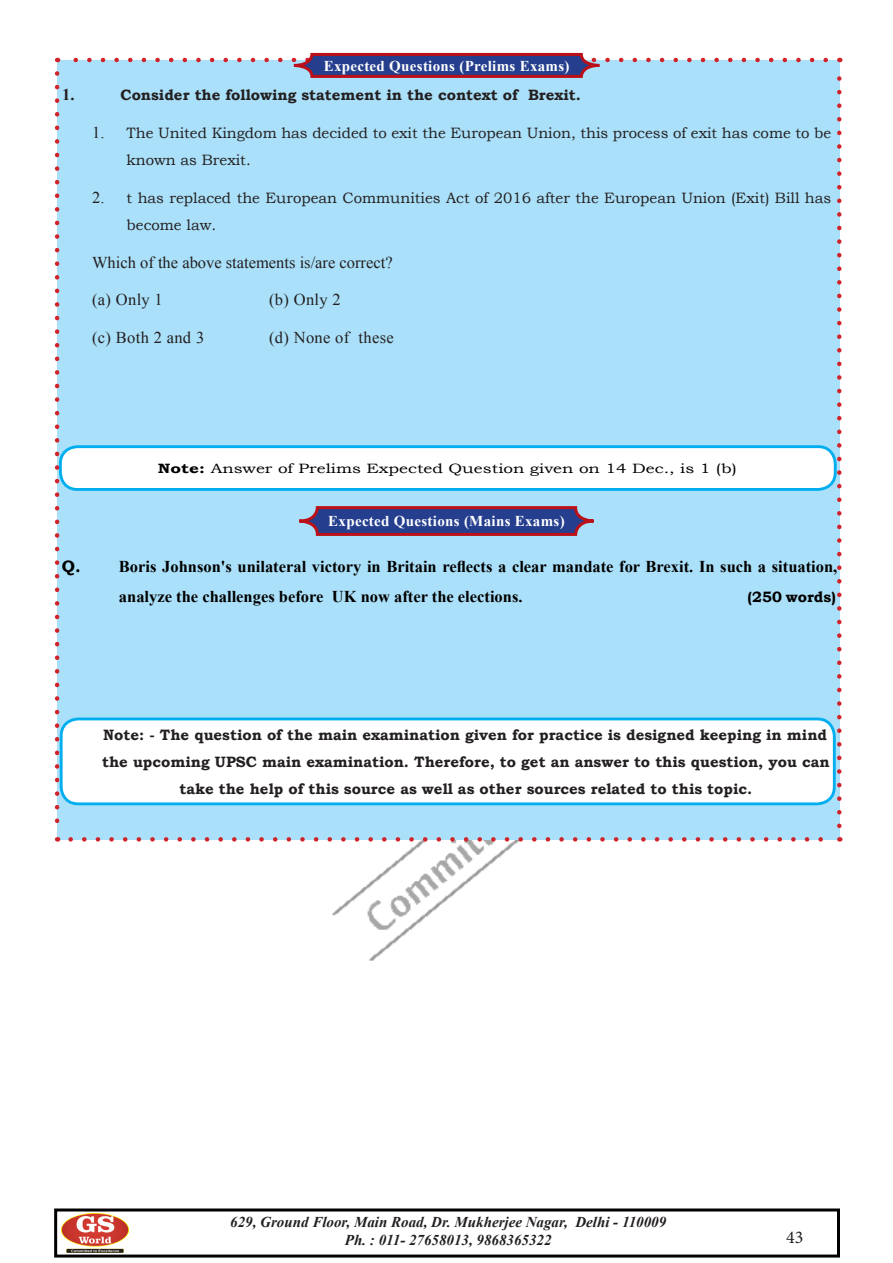
<style>
.page{position:relative;width:893px;height:1263px;background:#fff}
.page>*{position:absolute;margin:0;border:0;box-sizing:border-box;transform-origin:0 0}
.t1{font:18px "Minion Pro";color:#231f20}
.tab{font:700 16.5px/30px "Times New Roman";color:#000}
.Eng_Que{font:16.5px "Times New Roman";color:#231f20}
.Eng_Que-2{font:16.5px "Times New Roman";letter-spacing:.02em;color:#231f20}
.Eng_Que-3{font:700 16.5px "Times New Roman";color:#231f20}
.select{font:700 15px/27px "Bookman Old Style";color:#231f20;text-align:center}
.Eng_Que-4{font:15px/27px "Bookman Old Style";color:#231f20}
.t2{font:italic 700 15px/18px "Times New Roman";color:#231f20;text-align:center}
.t3{font:700 15px "Times New Roman";letter-spacing:.02em;color:#fff}
.Eng_Que-5{font:700 15px "Bookman Old Style";color:#231f20}
.tab-2{font:700 15px "Bookman Old Style";color:#000}
.t4{font:13.5px "Bookman Old Style";color:#000;scale:1.27 1}
.s1{font-family:"Times New Roman";font-size:16.5px}
.s2{font-weight:700}
.s3{font-family:"Bookman Old Style"}
</style>
<div class="page">
<div style="left:54px;top:1208px;width:786px;height:49px;border:3px solid #000"></div>
<img style="left:332px;top:842px;width:186px;height:119px">
<img style="left:62px;top:1213px;width:66px;height:39px">
<div style="left:55px;top:52px;width:786px;height:790px;background:#aae0f9"></div>
<div style="left:60px;top:447px;width:775px;height:42px;background:#fff;border-radius:17px"></div>
<div style="left:59px;top:445px;width:778px;height:46px;border:3px solid #00aeef;border-radius:17px"></div>
<div style="left:61px;top:719px;width:773px;height:85px;background:#fff;border-radius:17px"></div>
<div style="left:60px;top:717px;width:776px;height:88px;border:3px solid #00aeef;border-radius:17px"></div>
<p class="t3" style="left:324px;top:55px;width:247px">Expected Questions (Prelims Exams)</p>
<p class="Eng_Que-3" style="left:62px;top:83px;width:14px">1.</p>
<p class="Eng_Que-5" style="left:121px;top:84px;width:462px">Consider the following statement in the context of Brexit.</p>
<p class="Eng_Que-4" style="left:127px;top:119px;width:706px;text-indent:-35px"><span class="s1">1.</span> The United Kingdom has decided to exit the European Union, this process of exit has come to be known as Brexit.</p>
<p class="Eng_Que-4" style="left:127px;top:184px;width:706px;text-indent:-35px"><span class="s1">2.</span> t has replaced the European Communities Act of 2016 after the European Union (Exit) Bill has become law.</p>
<p class="Eng_Que" style="left:92px;top:251px;width:302px">Which of the above statements is/are correct?</p>
<p class="Eng_Que" style="left:92px;top:289px;width:72px">(a) Only 1</p>
<p class="Eng_Que" style="left:269px;top:289px;width:73px">(b) Only 2</p>
<p class="Eng_Que" style="left:92px;top:327px;width:114px">(c) Both 2 and 3</p>
<p class="Eng_Que-2" style="left:269px;top:327px;width:126px">(d) None of these</p>
<p class="t4" style="left:158px;top:460px;width:457px"><span class="s2">Note:</span> Answer of Prelims Expected Question given on 14 Dec., is 1 (b)</p>
<p class="t3" style="left:328px;top:511px;width:238px">Expected Questions (Mains Exams)</p>
<p class="tab" style="left:119px;top:551px;width:720px;text-indent:-57px"><span class="s3">Q.</span> Boris Johnson's unilateral victory in Britain reflects a clear mandate for Brexit. In such a situation, analyze the challenges before UK now after the elections.</p>
<p class="tab-2" style="left:747px;top:586px;width:90px">(250 words)</p>
<p class="select" style="left:102px;top:721px;width:729px">Note: - The question of the main examination given for practice is designed keeping in mind the upcoming UPSC main examination. Therefore, to get an answer to this question, you can take the help of this source as well as other sources related to this topic.</p>
<p class="t2" style="left:230px;top:1212px;width:437px">629, Ground Floor, Main Road, Dr. Mukherjee Nagar, Delhi - 110009<br>Ph. : 011- 27658013, 9868365322</p>
<p class="t1" style="left:786px;top:1225px;width:19px">43</p>
</div>
